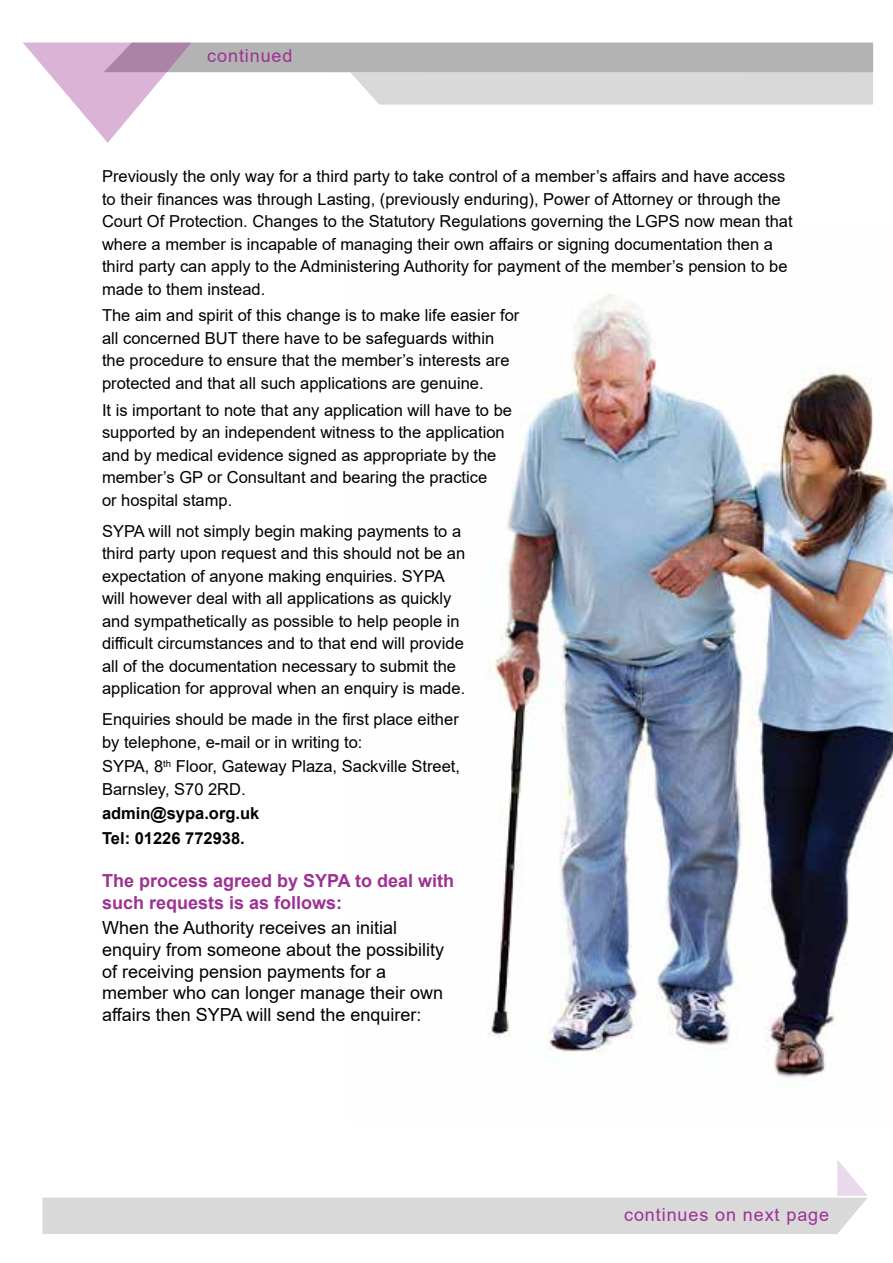
<style>
.page{position:relative;width:893px;height:1263px;background:#fff}
.page>*{position:absolute;margin:0;border:0;box-sizing:border-box;transform-origin:0 0}
.t1{font:18px/21.6px "Arial";color:#000}
.t2{font:700 18px/21.6px "Arial";color:#9d3293}
.t3{font:18px "Arial";letter-spacing:.05em;color:#9d3293}
.t4{font:16.5px/22.5px "Arial";color:#000}
.t5{font:700 16.5px/24.6px "Arial";color:#000}
</style>
<div class="page">
<img style="left:487px;top:294px;width:406px;height:793px">
<svg style="left:23px;top:43px;width:850px;height:100px"></svg>
<svg style="left:42px;top:1160px;width:826px;height:74px"></svg>
<p class="t3" style="left:207px;top:43px;width:87px">continued</p>
<p class="t4" style="left:102px;top:165px;width:692px">Previously the only way for a third party to take control of a member’s affairs and have access to their finances was through Lasting, (previously enduring), Power of Attorney or through the Court Of Protection. Changes to the Statutory Regulations governing the LGPS now mean that where a member is incapable of managing their own affairs or signing documentation then a third party can apply to the Administering Authority for payment of the member’s pension to be made to them instead.</p>
<p class="t4" style="left:102px;top:304px;width:419px">The aim and spirit of this change is to make life easier for all concerned BUT there have to be safeguards within the procedure to ensure that the member’s interests are protected and that all such applications are genuine.</p>
<p class="t4" style="left:102px;top:398px;width:411px">It is important to note that any application will have to be supported by an independent witness to the application and by medical evidence signed as appropriate by the member’s GP or Consultant and bearing the practice<br>or hospital stamp.</p>
<p class="t4" style="left:102px;top:520px;width:365px">SYPA will not simply begin making payments to a third party upon request and this should not be an expectation of anyone making enquiries. SYPA will however deal with all applications as quickly and sympathetically as possible to help people in difficult circumstances and to that end will provide all of the documentation necessary to submit the application for approval when an enquiry is made.</p>
<p class="t4" style="left:102px;top:708px;width:358px">Enquiries should be made in the first place either by telephone, e-mail or in writing to:</p>
<p class="t4" style="left:102px;top:755px;width:360px">SYPA, 8<sup>th</sup> Floor, Gateway Plaza, Sackville Street,<br>Barnsley, S70 2RD.</p>
<p class="t5" style="left:102px;top:801px;width:159px">admin@sypa.org.uk<br>Tel: 01226 772938.</p>
<p class="t2" style="left:102px;top:870px;width:354px">The process agreed by SYPA to deal with such requests is as follows:</p>
<p class="t1" style="left:102px;top:917px;width:344px">When the Authority receives an initial enquiry from someone about the possibility of receiving pension payments for a member who can longer manage their own affairs then SYPA will send the enquirer:</p>
<p class="t3" style="left:624px;top:1202px;width:207px">continues on next page</p>
</div>
